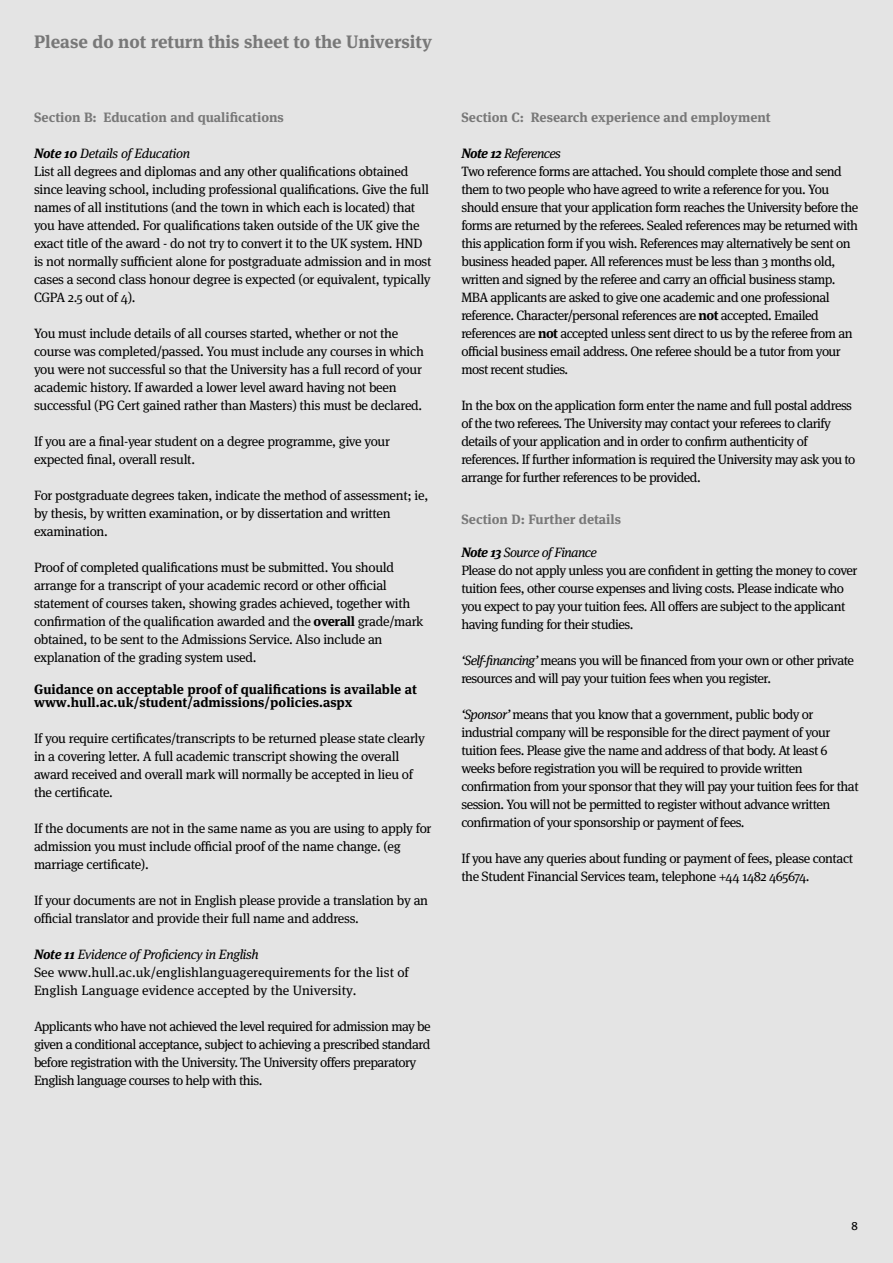
<style>
.page{position:relative;width:893px;height:1263px;background:#e4e4e4}
.page>*{position:absolute;margin:0;border:0;box-sizing:border-box;transform-origin:0 0}
.t1{font:700 18px "Meta Serif OT";color:#787878}
.t2{font:13.5px/18px "Meta Serif OT";letter-spacing:-.04em;color:#000}
.t3{font:13.5px/18px "Meta Serif OT";letter-spacing:-.02em;color:#000}
.t4{font:13.5px/18px "Meta Serif OT";color:#000}
.t5{font:700 13.5px/13.5px "Meta Serif OT";color:#000}
.t6{font:700 13.5px "Meta Serif OT";color:#787878}
.t7{font:12px "Meta OT";color:#000}
.s1{font-weight:700;font-style:italic}
.s2{font-style:italic}
.s3{font-weight:700}
</style>
<div class="page">
<h1 class="t1" style="left:34px;top:35px;width:399px">Please do not return this sheet to the University</h1>
<p class="t6" style="left:34px;top:112px;width:251px">Section B: Education and qualifications</p>
<p class="t3" style="left:34px;top:146px;width:399px"><span class="s1">Note 10</span> <span class="s2">Details of Education<br></span>List all degrees and diplomas and any other qualifications obtained since leaving school, including professional qualifications. Give the full names of all institutions (and the town in which each is located) that you have attended. For qualifications taken outside of the UK give the exact title of the award - do not try to convert it to the UK system. HND is not normally sufficient alone for postgraduate admission and in most cases a second class honour degree is expected (or equivalent, typically CGPA 2.5 out of 4).</p>
<p class="t3" style="left:34px;top:326px;width:391px">You must include details of all courses started, whether or not the course was completed/passed. You must include any courses in which you were not successful so that the University has a full record of your academic history. If awarded a lower level award having not been successful (PG Cert gained rather than Masters) this must be declared.</p>
<p class="t3" style="left:34px;top:434px;width:357px">If you are a final-year student on a degree programme, give your expected final, overall result.</p>
<p class="t3" style="left:34px;top:488px;width:396px">For postgraduate degrees taken, indicate the method of assessment; ie, by thesis, by written examination, or by dissertation and written examination.</p>
<p class="t3" style="left:34px;top:560px;width:391px">Proof of completed qualifications must be submitted. You should arrange for a transcript of your academic record or other official statement of courses taken, showing grades achieved, together with confirmation of the qualification awarded and the <span class="s3">overall</span> grade/mark obtained, to be sent to the Admissions Service. Also include an explanation of the grading system used.</p>
<p class="t5" style="left:34px;top:683px;width:384px">Guidance on acceptable proof of qualifications is available at www.hull.ac.uk/student/admissions/policies.aspx</p>
<p class="t3" style="left:34px;top:731px;width:392px">If you require certificates/transcripts to be returned please state clearly in a covering letter. A full academic transcript showing the overall award received and overall mark will normally be accepted in lieu of the certificate.</p>
<p class="t3" style="left:34px;top:821px;width:399px">If the documents are not in the same name as you are using to apply for admission you must include official proof of the name change. (eg marriage certificate).</p>
<p class="t3" style="left:34px;top:893px;width:396px">If your documents are not in English please provide a translation by an official translator and provide their full name and address.</p>
<p class="t4" style="left:34px;top:947px;width:376px"><span class="s1">Note 11</span> <span class="s2">Evidence of Proficiency in English<br></span>See www.hull.ac.uk/englishlanguagerequirements for the list of<br>English Language evidence accepted by the University.</p>
<p class="t2" style="left:34px;top:1019px;width:398px">Applicants who have not achieved the level required for admission may be given a conditional acceptance, subject to achieving a prescribed standard before registration with the University. The University offers preparatory English language courses to help with this.</p>
<p class="t6" style="left:461px;top:112px;width:311px">Section C: Research experience and employment</p>
<p class="t2" style="left:461px;top:146px;width:398px"><span class="s1">Note 12</span> <span class="s2">References<br></span>Two reference forms are attached. You should complete those and send them to two people who have agreed to write a reference for you. You should ensure that your application form reaches the University before the forms are returned by the referees. Sealed references may be returned with this application form if you wish. References may alternatively be sent on business headed paper. All references must be less than 3 months old, written and signed by the referee and carry an official business stamp.<br>MBA applicants are asked to give one academic and one professional reference. Character/personal references are <span class="s3">not</span> accepted. Emailed references are <span class="s3">not</span> accepted unless sent direct to us by the referee from an official business email address. One referee should be a tutor from your most recent studies.</p>
<p class="t2" style="left:461px;top:398px;width:396px">In the box on the application form enter the name and full postal address of the two referees. The University may contact your referees to clarify details of your application and in order to confirm authenticity of references. If further information is required the University may ask you to arrange for further references to be provided.</p>
<p class="t6" style="left:461px;top:514px;width:161px">Section D: Further details</p>
<p class="t2" style="left:461px;top:545px;width:398px"><span class="s1">Note 13</span> <span class="s2">Source of Finance<br></span>Please do not apply unless you are confident in getting the money to cover tuition fees, other course expenses and living costs. Please indicate who you expect to pay your tuition fees. All offers are subject to the applicant having funding for their studies.</p>
<p class="t2" style="left:461px;top:653px;width:394px"><span class="s2">‘Self-financing’</span> means you will be financed from your own or other private resources and will pay your tuition fees when you register.</p>
<p class="t2" style="left:461px;top:707px;width:399px"><span class="s2">‘Sponsor’</span> means that you know that a government, public body or industrial company will be responsible for the direct payment of your tuition fees. Please give the name and address of that body. At least 6 weeks before registration you will be required to provide written confirmation from your sponsor that they will pay your tuition fees for that session. You will not be permitted to register without advance written confirmation of your sponsorship or payment of fees.</p>
<p class="t2" style="left:461px;top:851px;width:393px">If you have any queries about funding or payment of fees, please contact the Student Financial Services team, telephone +44 1482 465674.</p>
<p class="t7" style="left:851px;top:1222px;width:9px">8</p>
</div>
